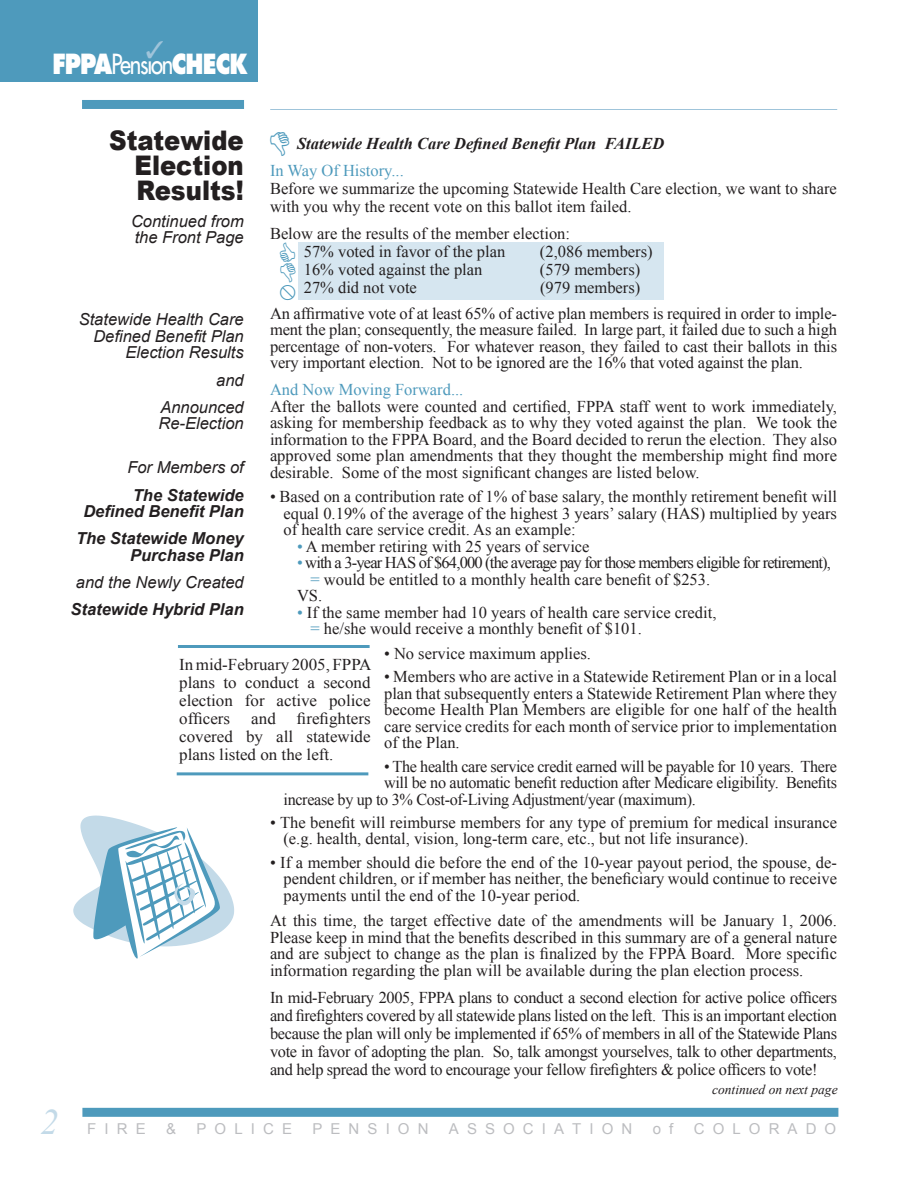
<style>
.page{position:relative;width:918px;height:1188px;background:#fff}
.page>*{position:absolute;margin:0;border:0;box-sizing:border-box;transform-origin:0 0}
.t1{font:italic 36px "Times New Roman";color:#c3dae8}
.t2{font:900 27px/24.8px "Arial";color:#231f20;text-align:justify;scale:.9 1}
.t3{font:800 27px "Futura";letter-spacing:-.04em;color:#fff;scale:.82 1}
.t4{font:16.5px/16.5px "Times New Roman";color:#231f20;text-align:justify}
.t5{font:16.5px "Times New Roman";letter-spacing:-.02em;color:#231f20}
.t6{font:italic 16.5px/16.5px "Arial";color:#231f20;text-align:right}
.t7{font:italic 700 16.5px/16.5px "Arial";color:#231f20;text-align:right}
.t8{font:16.5px "Times New Roman";letter-spacing:-.05em;color:#231f20}
.t9{font:italic 700 16.5px "Times New Roman";color:#231f20}
.t10{font:16.5px "Times New Roman";color:#4e9abc}
.t11{font:15px "Arial";letter-spacing:.54em;color:#bcbdc0}
.t12{font:italic 13.5px "Times New Roman";color:#231f20}
.s1{font-weight:400}
.s2{color:#4e9abc}
</style>
<div class="page">
<div style="left:299px;top:242px;width:365px;height:58px;background:#d6e6f0"></div>
<div style="left:82px;top:1108px;width:756px;height:9px;background:#4e9abc"></div>
<div style="left:0;top:0;width:258px;height:82px;background:#4e9abc"></div>
<hr style="left:270px;top:109px;width:567px;height:1px;background:#9fc4da">
<div style="left:82px;top:100px;width:162px;height:9px;background:#4e9abc"></div>
<hr style="left:177px;top:772px;width:191px;height:3px;background:#4e9abc">
<hr style="left:178px;top:645px;width:192px;height:3px;background:#4e9abc">
<svg style="left:73px;top:816px;width:161px;height:143px"></svg>
<h2 class="t3" style="left:52px;top:47px;width:239px">FPPA<span class="s1">Pension</span>CHECK</h2>
<h2 class="t2" style="left:134px;top:127px;width:123px;text-indent:-25px">Statewide Election Results!</h2>
<p class="t6" style="left:131px;top:213px;width:114px;text-align:left">Continued from the Front Page</p>
<p class="t9" style="left:297px;top:132px;width:369px">Statewide Health Care Defined Benefit Plan FAILED</p>
<p class="t10" style="left:270px;top:160px;width:135px">In Way Of History...</p>
<p class="t4" style="left:270px;top:179px;width:568px;line-height:18px">Before we summarize the upcoming Statewide Health Care election, we want to share with you why the recent vote on this ballot item failed.</p>
<p class="t4" style="left:304px;top:224px;width:268px;line-height:18px;text-indent:-34px">Below are the results of the member election:<br>57% voted in favor of the plan</p>
<p class="t4" style="left:540px;top:243px;width:114px">(2,086 members)</p>
<p class="t4" style="left:304px;top:261px;width:180px">16% voted against the plan</p>
<p class="t4" style="left:540px;top:261px;width:102px">(579 members)</p>
<p class="t4" style="left:304px;top:279px;width:115px">27% did not vote</p>
<p class="t4" style="left:270px;top:275px;width:568px;line-height:25.5px;text-indent:270px">(979 members)<br>An affirmative vote of at least 65% of active plan members is required in order to imple-</p>
<p class="t4" style="left:270px;top:321px;width:569px">ment the plan; consequently, the measure failed. In large part, it failed due to such a high percentage of non-voters. For whatever reason, they failed to cast their ballots in this very important election. Not to be ignored are the 16% that voted against the plan.</p>
<p class="t10" style="left:270px;top:379px;width:195px">And Now Moving Forward...</p>
<p class="t4" style="left:270px;top:398px;width:569px">After the ballots were counted and certified, FPPA staff went to work immediately, asking for membership feedback as to why they voted against the plan. We took the information to the FPPA Board, and the Board decided to rerun the election. They also approved some plan amendments that they thought the membership might find more desirable. Some of the most significant changes are listed below.</p>
<p class="t4" style="left:284px;top:488px;width:555px;text-indent:-14px">• Based on a contribution rate of 1% of base salary, the monthly retirement benefit will equal 0.19% of the average of the highest 3 years’ salary (HAS) multiplied by years of health care service credit. As an example:</p>
<p class="t4" style="left:297px;top:538px;width:294px"><span class="s2">•</span> A member retiring with 25 years of service</p>
<p class="t8" style="left:297px;top:552px;width:536px"><span class="s2">•</span> with a 3-year HAS of $64,000 (the average pay for those members eligible for retirement),</p>
<p class="t4" style="left:310px;top:571px;width:401px"><span class="s2">=</span> would be entitled to a monthly health care benefit of $253.</p>
<p class="t4" style="left:297px;top:587px;width:27px">VS.</p>
<p class="t4" style="left:310px;top:604px;width:408px;text-indent:-14px"><span class="s2">•</span> If the same member had 10 years of health care service credit, <span class="s2">=</span> he/she would receive a monthly benefit of $101.</p>
<p class="t4" style="left:384px;top:645px;width:208px">• No service maximum applies.</p>
<p class="t4" style="left:384px;top:668px;width:454px">• Members who are active in a Statewide Retirement Plan or in a local plan that subsequently enters a Statewide Retirement Plan where they become Health Plan Members are eligible for one half of the health care service credits for each month of service prior to implementation of the Plan.</p>
<p class="t5" style="left:384px;top:755px;width:454px">• The health care service credit earned will be payable for 10 years. There</p>
<p class="t5" style="left:384px;top:772px;width:454px">will be no automatic benefit reduction after Medicare eligibility. Benefits</p>
<p class="t5" style="left:283px;top:788px;width:414px">increase by up to 3% Cost-of-Living Adjustment/year (maximum).</p>
<p class="t4" style="left:284px;top:814px;width:555px;text-indent:-14px">• The benefit will reimburse members for any type of premium for medical insurance (e.g. health, dental, vision, long-term care, etc., but not life insurance).</p>
<p class="t4" style="left:284px;top:854px;width:555px;text-indent:-13px">• If a member should die before the end of the 10-year payout period, the spouse, de&shy;pendent children, or if member has neither, the beneficiary would continue to receive payments until the end of the 10-year period.</p>
<p class="t4" style="left:270px;top:912px;width:569px">At this time, the target effective date of the amendments will be January 1, 2006.<br>Please keep in mind that the benefits described in this summary are of a general nature and are subject to change as the plan is finalized by the FPPA Board. More specific information regarding the plan will be available during the plan election process.</p>
<p class="t4" style="left:270px;top:988px;width:569px;line-height:18px">In mid-February 2005, FPPA plans to conduct a second election for active police officers and firefighters covered by all statewide plans listed on the left. This is an important election because the plan will only be implemented if 65% of members in all of the Statewide Plans vote in favor of adopting the plan. So, talk amongst yourselves, talk to other departments, and help spread the word to encourage your fellow firefighters &amp; police officers to vote!</p>
<p class="t6" style="left:79px;top:312px;width:167px">Statewide Health Care<br>Defined Benefit Plan<br>Election Results</p>
<p class="t6" style="left:160px;top:366px;width:85px;line-height:27.3px">and<br>Announced</p>
<p class="t6" style="left:159px;top:416px;width:87px">Re-Election</p>
<p class="t6" style="left:127px;top:459px;width:118px">For Members of</p>
<p class="t7" style="left:83px;top:487px;width:162px">The Statewide<br>Defined Benefit Plan</p>
<p class="t7" style="left:76px;top:531px;width:169px">The Statewide Money<br>Purchase Plan</p>
<p class="t6" style="left:76px;top:574px;width:169px">and the Newly Created</p>
<p class="t7" style="left:71px;top:602px;width:175px">Statewide Hybrid Plan</p>
<p class="t4" style="left:179px;top:655px;width:194px;line-height:18px">In mid-February 2005, FPPA plans to conduct a second election for active police officers</p>
<p class="t4" style="left:179px;top:709px;width:193px;line-height:18px;text-indent:118px">firefighters covered by all statewide plans listed on the left.</p>
<p class="t4" style="left:251px;top:710px;width:26px">and</p>
<h1 class="t1" style="left:40px;top:1097px;width:19px">2</h1>
<p class="t12" style="left:712px;top:1080px;width:127px">continued on next page</p>
<p class="t11" style="left:87px;top:1119px;width:60px">FIRE</p>
<p class="t11" style="left:166px;top:1119px;width:12px">&amp;</p>
<p class="t11" style="left:197px;top:1119px;width:97px">POLICE</p>
<p class="t11" style="left:312px;top:1119px;width:118px">PENSION</p>
<p class="t11" style="left:449px;top:1119px;width:185px">ASSOCIATION</p>
<p class="t11" style="left:653px;top:1119px;width:22px">o f</p>
<p class="t11" style="left:694px;top:1119px;width:144px">COLORADO</p>
</div>
